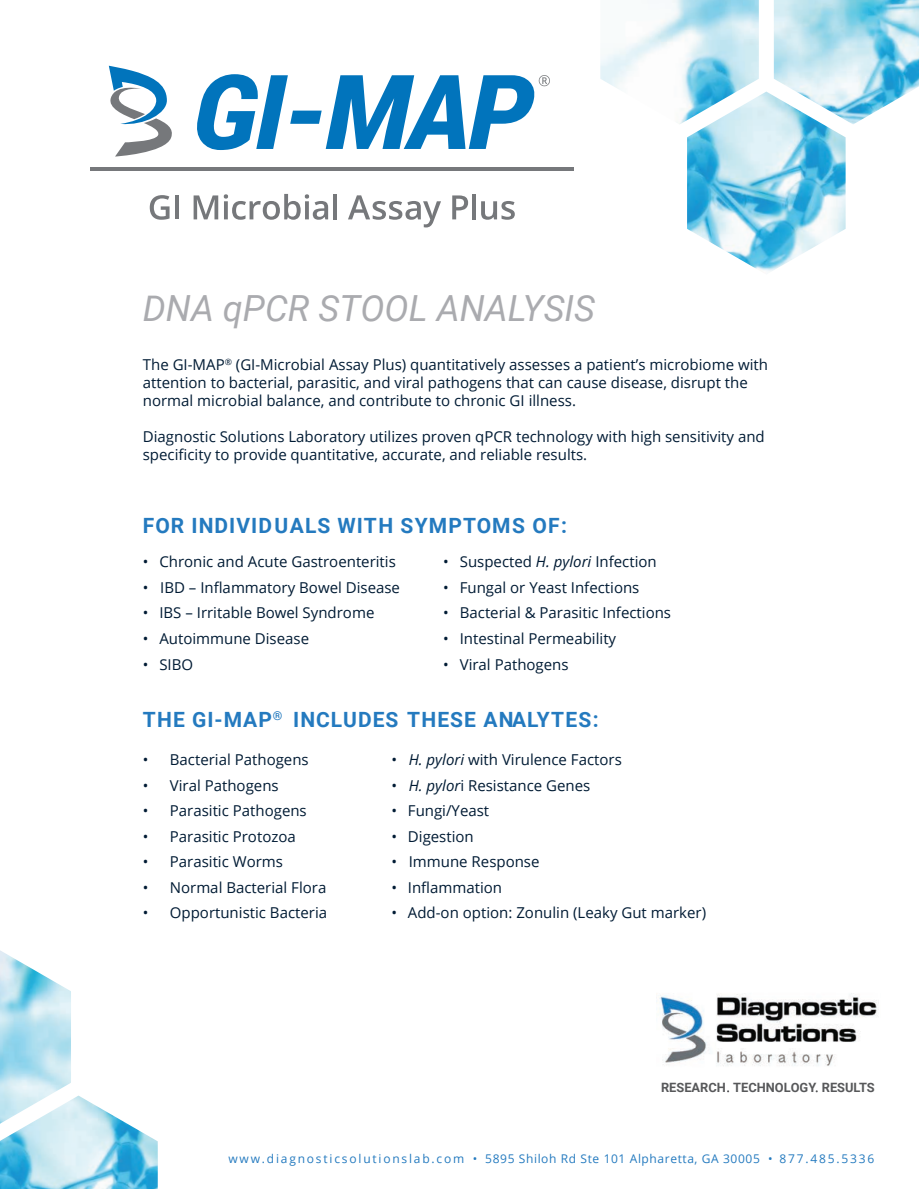
<style>
.page{position:relative;width:919px;height:1189px;background:#fff}
.page>*{position:absolute;margin:0;border:0;box-sizing:border-box;transform-origin:0 0}
.t1{font:italic 36px "Roboto";color:#aaabaf}
.t2{font:700 21px "Roboto";letter-spacing:.05em;color:#247abf}
.t3{font:15px/18px "Open Sans";color:#001b34}
.t4{font:700 12.9px "Roboto";color:#57585a}
.t5{font:12px "Open Sans";letter-spacing:.15em;color:#247abf}
.s1{font-style:italic}
</style>
<div class="page">
<img style="left:656px;top:993px;width:223px;height:73px">
<img style="left:687px;top:92px;width:158px;height:180px">
<img style="left:773px;top:0;width:145px;height:124px">
<img style="left:600px;top:0;width:158px;height:124px">
<img style="left:0;top:1095px;width:158px;height:93px">
<img style="left:0;top:950px;width:71px;height:178px">
<svg style="left:197px;top:74px;width:353px;height:76px"></svg>
<svg style="left:108px;top:66px;width:64px;height:90px"></svg>
<hr style="left:90px;top:167px;width:484px;height:4px;background:#76787b">
<svg style="left:150px;top:195px;width:19px;height:25px"></svg>
<hr style="left:175px;top:195px;width:4px;height:24px;background:#76787b">
<svg style="left:193px;top:195px;width:25px;height:24px"></svg>
<svg style="left:224px;top:194px;width:104px;height:26px"></svg>
<hr style="left:333px;top:194px;width:4px;height:25px;background:#76787b">
<svg style="left:348px;top:195px;width:93px;height:32px"></svg>
<svg style="left:452px;top:195px;width:16px;height:24px"></svg>
<hr style="left:472px;top:194px;width:4px;height:25px;background:#76787b">
<svg style="left:481px;top:201px;width:33px;height:19px"></svg>
<h1 class="t1" style="left:143px;top:283px;width:454px">DNA qPCR STOOL ANALYSIS</h1>
<p class="t3" style="left:143px;top:355px;width:626px">The GI-MAP<sup>®</sup> (GI-Microbial Assay Plus) quantitatively assesses a patient’s microbiome with attention to bacterial, parasitic, and viral pathogens that can cause disease, disrupt the normal microbial balance, and contribute to chronic GI illness.</p>
<p class="t3" style="left:143px;top:427px;width:623px">Diagnostic Solutions Laboratory utilizes proven qPCR technology with high sensitivity and specificity to provide quantitative, accurate, and reliable results.</p>
<h2 class="t2" style="left:143px;top:510px;width:425px">FOR INDIVIDUALS WITH SYMPTOMS OF:</h2>
<p class="t3" style="left:143px;top:552px;width:254px">• Chronic and Acute Gastroenteritis</p>
<p class="t3" style="left:143px;top:578px;width:259px">• IBD – Inflammatory Bowel Disease</p>
<p class="t3" style="left:143px;top:603px;width:233px">• IBS – Irritable Bowel Syndrome</p>
<p class="t3" style="left:143px;top:629px;width:168px">• Autoimmune Disease</p>
<p class="t3" style="left:143px;top:654px;width:52px">• SIBO</p>
<p class="t3" style="left:443px;top:552px;width:215px">• Suspected <span class="s1">H. pylori</span> Infection</p>
<p class="t3" style="left:443px;top:578px;width:198px">• Fungal or Yeast Infections</p>
<p class="t3" style="left:443px;top:603px;width:229px">• Bacterial &amp; Parasitic Infections</p>
<p class="t3" style="left:443px;top:629px;width:174px">• Intestinal Permeability</p>
<p class="t3" style="left:443px;top:654px;width:127px">• Viral Pathogens</p>
<h2 class="t2" style="left:143px;top:705px;width:457px">THE GI-MAP<sup>®</sup> INCLUDES THESE ANALYTES:</h2>
<p class="t3" style="left:143px;top:750px;width:167px">• Bacterial Pathogens</p>
<p class="t3" style="left:143px;top:776px;width:137px">• Viral Pathogens</p>
<p class="t3" style="left:143px;top:801px;width:165px">• Parasitic Pathogens</p>
<p class="t3" style="left:143px;top:827px;width:154px">• Parasitic Protozoa</p>
<p class="t3" style="left:143px;top:852px;width:142px">• Parasitic Worms</p>
<p class="t3" style="left:143px;top:878px;width:185px">• Normal Bacterial Flora</p>
<p class="t3" style="left:143px;top:903px;width:186px">• Opportunistic Bacteria</p>
<p class="t3" style="left:391px;top:750px;width:232px">• <span class="s1">H. pylori</span> with Virulence Factors</p>
<p class="t3" style="left:391px;top:776px;width:200px">• <span class="s1">H. pylor</span>i Resistance Genes</p>
<p class="t3" style="left:391px;top:801px;width:99px">• Fungi/Yeast</p>
<p class="t3" style="left:391px;top:827px;width:84px">• Digestion</p>
<p class="t3" style="left:391px;top:852px;width:150px">• Immune Response</p>
<p class="t3" style="left:391px;top:877px;width:112px">• Inflammation</p>
<p class="t3" style="left:391px;top:903px;width:316px">• Add-on option: Zonulin (Leaky Gut marker)</p>
<p class="t4" style="left:661px;top:1078px;width:215px">RESEARCH TECHNOLOGY RESULTS</p>
<p class="t5" style="left:228px;top:1150px;width:647px">www.diagnosticsolutionslab.com • 5895 Shiloh Rd Ste 101 Alpharetta, GA 30005 • 877.485.5336</p>
</div>
